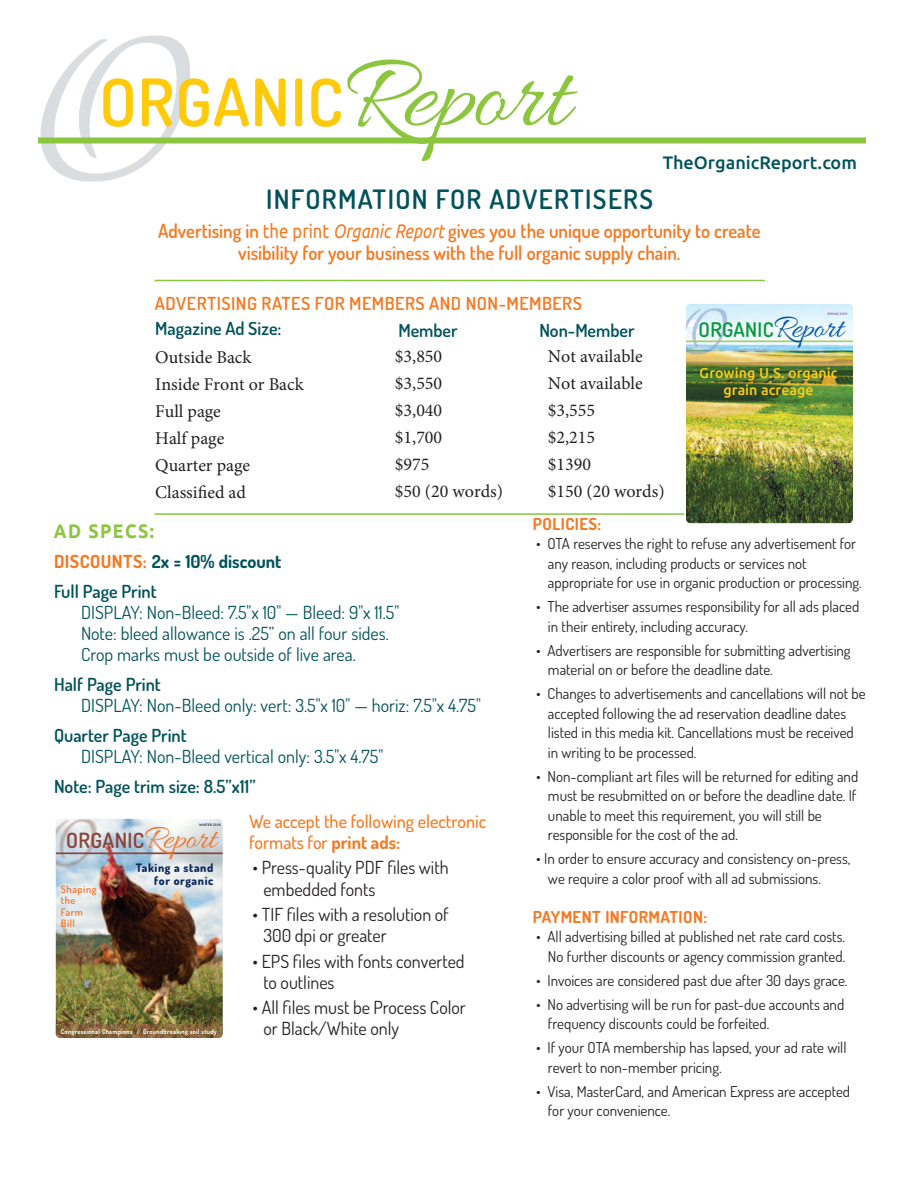
<style>
.page{position:relative;width:918px;height:1188px;background:#fff}
.page>*{position:absolute;margin:0;border:0;box-sizing:border-box;transform-origin:0 0}
.t1{font:600 65.7px "Dosis";letter-spacing:.015em;color:#feca0a}
.t2{font:600 26.7px "Dosis";letter-spacing:.05em;color:#00525a}
.t3{font:600 21px "Dosis";letter-spacing:.015em;color:#89443a}
.t4{font:600 20.25px "Dosis";letter-spacing:.015em;color:#0a9943}
.t5{font:600 19.5px/22.5px "Dosis";color:#f47921;text-align:center;scale:.95 1}
.t6{font:700 19.5px "Ubuntu";letter-spacing:.075em;color:#8bc63e;scale:.91 1}
.t7{font:18px/21px "Dosis";color:#00525a}
.t8{font:18px/27px "Minion Pro";color:#231f20}
.t9{font:18px/21px "Dosis";color:#231f20}
.t10{font:600 18px "Dosis";color:#00525a}
.t11{font:500 18px/21px "Dosis";color:#f47921}
.t12{font:600 18px "Dosis";letter-spacing:.025em;color:#f47921}
.t13{font:700 18px/30px "Dosis";color:#00525a}
.t14{font:500 18px "Ubuntu";color:#00525a}
.t15{font:700 16.5px "Dosis";letter-spacing:.025em;color:#f47921}
.t16{font:15px/19.5px "Dosis";color:#231f20}
.t17{font:500 14.25px/17.2px "Ubuntu";color:#fecd19;text-align:center}
.t18{font:800 11.7px/13.6px "Dosis";letter-spacing:.05em;color:#0c295c;text-align:right}
.t19{font:600 10.2px/11.1px "Dosis";letter-spacing:.05em;color:#f37932}
.t20{font:700 6.6px "Dosis";letter-spacing:.05em;color:#fff;scale:.95 1}
.t21{font:500 3.45px "Ubuntu";color:#0c295c}
.t22{font:500 3.3px "Ubuntu";color:#845aa5}
.s1{font-family:"Allura";font-weight:400;font-size:108.6px;color:#8bc63e}
.s2{font-family:"Ubuntu";font-weight:400}
.s3{font-family:"Ubuntu";font-weight:400;font-style:italic}
.s4{font-family:"Allura";font-weight:400;font-size:33.45px;color:#015aaa}
.s5{color:#f47921}
.s6{font-weight:600}
.s7{font-family:"Allura";font-weight:400;font-size:34.65px;color:#f37932}
.s8{font-weight:400}
.s9{font-weight:700}
</style>
<div class="page">
<img style="left:37px;top:35px;width:165px;height:147px">
<div style="left:38px;top:137px;width:828px;height:6px;background:#8bc63e"></div>
<hr style="left:154px;top:280px;width:611px;height:1px;background:#8bc63e">
<hr style="left:154px;top:513px;width:611px;height:2px;background:#8bc63e">
<img style="left:684px;top:304px;width:169px;height:220px">
<img style="left:55px;top:818px;width:168px;height:220px">
<h1 class="t1" style="left:99px;top:60px;width:471px">ORGANIC<span class="s1">Report</span></h1>
<h2 class="t2" style="left:266px;top:182px;width:389px">INFORMATION FOR ADVERTISERS</h2>
<p class="t14" style="left:663px;top:151px;width:196px">TheOrganicReport.com</p>
<h3 class="t5" style="left:158px;top:219px;width:636px">Advertising in <span class="s2">the print</span> <span class="s3">Organic Report</span> gives you the unique opportunity to create visibility for your business with the full organic supply chain.</h3>
<p class="t12" style="left:155px;top:291px;width:429px">ADVERTISING RATES FOR MEMBERS AND NON-MEMBERS</p>
<p class="t10" style="left:398px;top:318px;width:61px">Member</p>
<p class="t10" style="left:539px;top:318px;width:97px">Non-Member</p>
<p class="t8" style="left:395px;top:343px;width:110px">$3,850<br>$3,550<br>$3,040<br>$1,700<br>$975<br>$50 (20 words)</p>
<p class="t8" style="left:548px;top:343px;width:118px">Not available<br>Not available $3,555<br>$2,215<br>$1390<br>$150 (20 words)</p>
<p class="t10" style="left:155px;top:317px;width:128px">Magazine Ad Size:</p>
<p class="t8" style="left:155px;top:343px;width:150px">Outside Back<br>Inside Front or Back<br>Full page<br>Half page<br>Quarter page<br>Classified ad</p>
<p class="t22" style="left:827px;top:311px;width:21px">SPRING 2019</p>
<h3 class="t4" style="left:699px;top:316px;width:146px">ORGANIC<span class="s4">Report</span></h3>
<p class="t17" style="left:700px;top:364px;width:139px">Growing U.S. organic grain acreage</p>
<h3 class="t6" style="left:54px;top:519px;width:112px">AD SPECS:</h3>
<p class="t13" style="left:54px;top:546px;width:229px"><span class="s5">DISCOUNTS:</span> 2x = 10% discount<br><span class="s6">Full Page Print</span></p>
<p class="t7" style="left:81px;top:601px;width:320px">DISPLAY: Non-Bleed: 7.5"x 10" — Bleed: 9"x 11.5"<br>Note: bleed allowance is .25” on all four sides.<br>Crop marks must be outside of live area.</p>
<p class="t10" style="left:54px;top:672px;width:108px">Half Page Print</p>
<p class="t7" style="left:81px;top:694px;width:401px">DISPLAY: Non-Bleed only: vert: 3.5"x 10" — horiz: 7.5"x 4.75"</p>
<p class="t10" style="left:54px;top:723px;width:134px">Quarter Page Print</p>
<p class="t7" style="left:81px;top:745px;width:304px">DISPLAY: Non-Bleed vertical only: 3.5"x 4.75"</p>
<p class="t10" style="left:54px;top:774px;width:203px">Note: Page trim size: 8.5”x11”</p>
<p class="t21" style="left:199px;top:822px;width:23px">WINTER 2018</p>
<p class="t18" style="left:136px;top:860px;width:79px">Taking a stand for organic</p>
<h3 class="t3" style="left:66px;top:827px;width:152px">ORGANIC<span class="s7">Report</span></h3>
<p class="t19" style="left:61px;top:884px;width:37px">Shaping the<br>Farm<br>Bill</p>
<p class="t20" style="left:61px;top:1027px;width:166px">Congressional Champions <span class="s8">//</span> Groundbreaking soil study</p>
<p class="t11" style="left:249px;top:810px;width:239px">We accept the following electronic formats for <span class="s9">print ads:</span></p>
<p class="t9" style="left:263px;top:857px;width:187px;text-indent:-11px">• Press-quality PDF files with embedded fonts</p>
<p class="t9" style="left:263px;top:903px;width:187px;text-indent:-11px">• TIF files with a resolution of<br>300 dpi or greater</p>
<p class="t9" style="left:263px;top:950px;width:203px;text-indent:-11px">• EPS files with fonts converted to outlines</p>
<p class="t9" style="left:263px;top:996px;width:204px;text-indent:-11px">• All files must be Process Color or Black/White only</p>
<p class="t15" style="left:533px;top:513px;width:70px">POLICIES:</p>
<p class="t16" style="left:548px;top:534px;width:315px;text-indent:-12px">• OTA reserves the right to refuse any advertisement for any reason, including products or services not appropriate for use in organic production or processing.</p>
<p class="t16" style="left:548px;top:597px;width:313px;text-indent:-12px">• The advertiser assumes responsibility for all ads placed in their entirety, including accuracy.</p>
<p class="t16" style="left:548px;top:640px;width:304px;text-indent:-12px">• Advertisers are responsible for submitting advertising material on or before the deadline date.</p>
<p class="t16" style="left:548px;top:684px;width:319px;text-indent:-12px">• Changes to advertisements and cancellations will not be accepted following the ad reservation deadline dates listed in this media kit. Cancellations must be received in writing to be processed.</p>
<p class="t16" style="left:548px;top:766px;width:312px;text-indent:-12px">• Non-compliant art files will be returned for editing and must be resubmitted on or before the deadline date. If unable to meet this requirement, you will still be responsible for the cost of the ad.</p>
<p class="t16" style="left:548px;top:849px;width:304px;text-indent:-12px">• In order to ensure accuracy and consistency on-press, we require a color proof with all ad submissions.</p>
<p class="t15" style="left:533px;top:906px;width:176px">PAYMENT INFORMATION:</p>
<p class="t16" style="left:536px;top:927px;width:310px;text-align:right">• All advertising billed at published net rate card costs.<br>No further discounts or agency commission granted.</p>
<p class="t16" style="left:536px;top:970px;width:313px">• Invoices are considered past due after 30 days grace.</p>
<p class="t16" style="left:548px;top:994px;width:298px;text-indent:-12px">• No advertising will be run for past-due accounts and frequency discounts could be forfeited.</p>
<p class="t16" style="left:548px;top:1038px;width:300px;text-indent:-12px">• If your OTA membership has lapsed, your ad rate will revert to non-member pricing.</p>
<p class="t16" style="left:548px;top:1081px;width:304px;text-indent:-12px">• Visa, MasterCard, and American Express are accepted for your convenience.</p>
</div>
